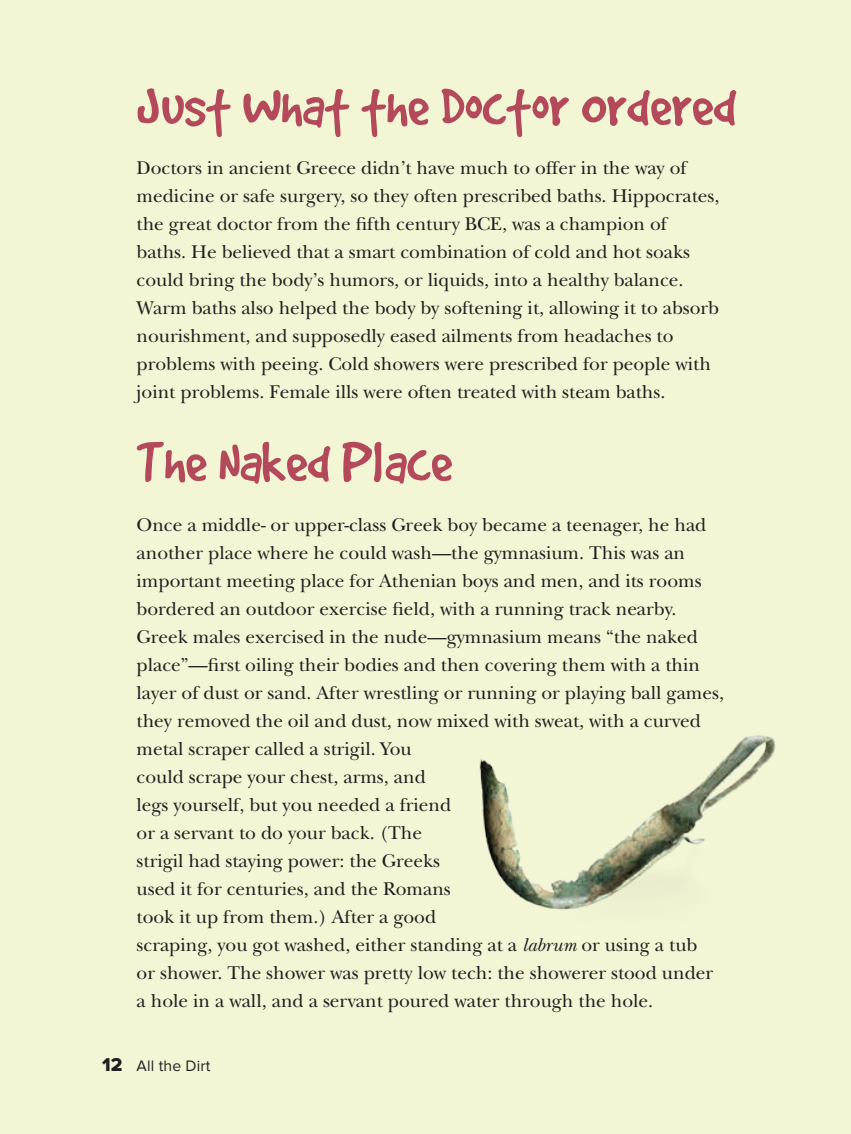
<style>
.page{position:relative;width:851px;height:1134px;background:#fff}
.page>*{position:absolute;margin:0;border:0;box-sizing:border-box;transform-origin:0 0}
.Main_head{font:63px "Good Dog Plain";color:#b3495b}
.Main_text_-_no_inden{font:19.25px/28px "New Baskerville Std";color:#231f20}
.t1{font:15.75px "Proxima Nova";letter-spacing:.01em;color:#231f20}
.s1{font-style:italic}
.s2{font-family:"Proxima Nova Extrabld";font-size:19.25px}
</style>
<div class="page">
<div style="left:0;top:0;width:850px;height:1134px;background:#f2f6d5"></div>
<img style="left:479px;top:735px;width:297px;height:175px">
<p class="Main_head" style="left:136px;top:86px;width:601px">Just What the Doctor Ordered</p>
<p class="Main_text_-_no_inden" style="left:136px;top:154px;width:584px">Doctors in ancient Greece didn’t have much to offer in the way of medicine or safe surgery, so they often prescribed baths. Hippocrates, the great doctor from the fifth century BCE, was a champion of baths. He believed that a smart combination of cold and hot soaks could bring the body’s humors, or liquids, into a healthy balance.<br>Warm baths also helped the body by softening it, allowing it to absorb nourishment, and supposedly eased ailments from headaches to problems with peeing. Cold showers were prescribed for people with joint problems. Female ills were often treated with steam baths.</p>
<p class="Main_head" style="left:136px;top:442px;width:317px">The Naked Place</p>
<p class="Main_text_-_no_inden" style="left:136px;top:511px;width:589px">Once a middle- or upper-class Greek boy became a teenager, he had another place where he could wash—the gymnasium. This was an important meeting place for Athenian boys and men, and its rooms bordered an outdoor exercise field, with a running track nearby.<br>Greek males exercised in the nude—gymnasium means “the naked place”—first oiling their bodies and then covering them with a thin layer of dust or sand. After wrestling or running or playing ball games, they removed the oil and dust, now mixed with sweat, with a curved metal scraper called a strigil. You<br>could scrape your chest, arms, and<br>legs yourself, but you needed a friend<br>or a servant to do your back. (The<br>strigil had staying power: the Greeks<br>used it for centuries, and the Romans<br>took it up from them.) After a good<br>scraping, you got washed, either standing at a <span class="s1">labrum</span> or using a tub<br>or shower. The shower was pretty low tech: the showerer stood under a hole in a wall, and a servant poured water through the hole.</p>
<p class="t1" style="left:102px;top:1057px;width:110px"><span class="s2">12</span> All the Dirt</p>
</div>
